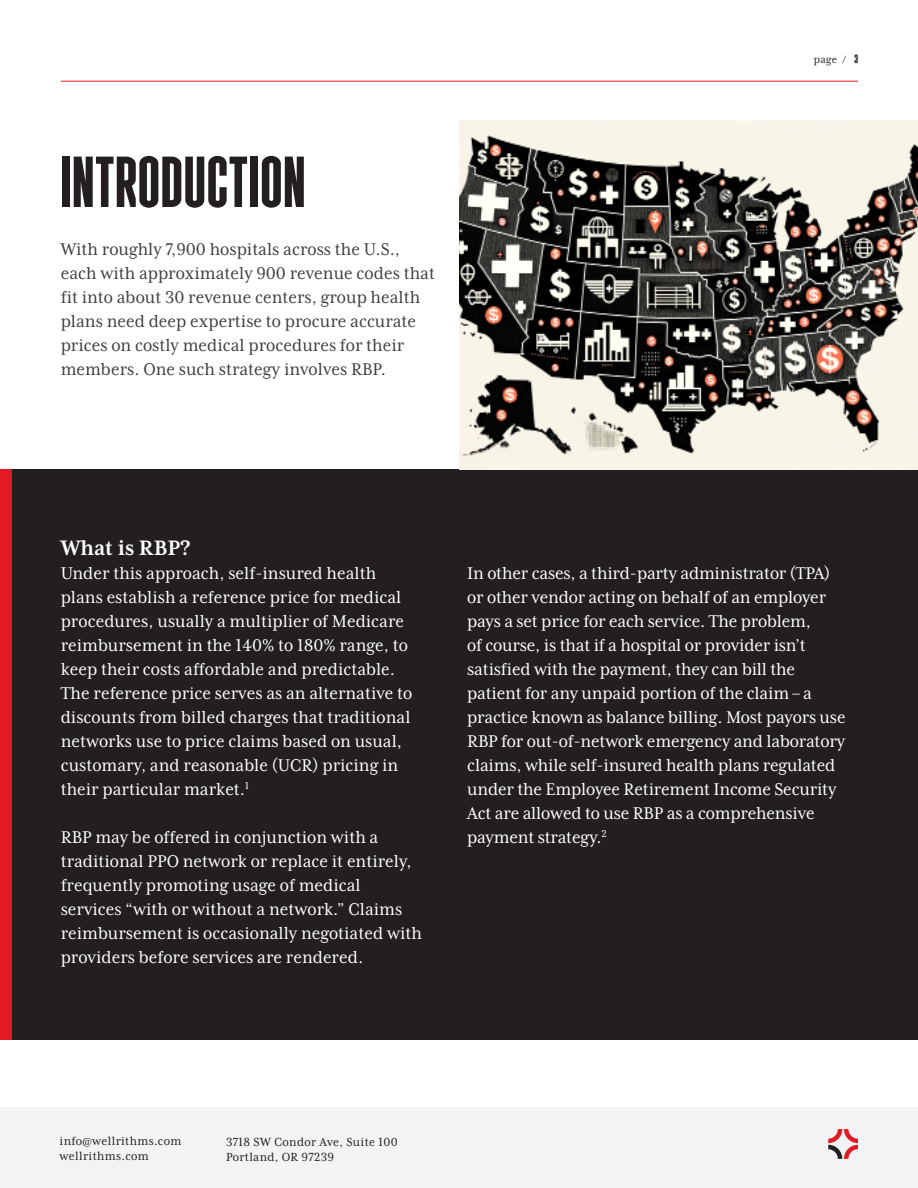
<style>
.page{position:relative;width:918px;height:1188px;background:#fff}
.page>*{position:absolute;margin:0;border:0;box-sizing:border-box;transform-origin:0 0}
.Sub1{font:72px "Bulevar";letter-spacing:.015em;color:#231f20}
.Folio{font:700 24px "Mrs Eaves XL Serif Nar OT";color:#fff}
.Body_Copy{font:19.5px/24px "Mrs Eaves XL Serif Nar OT";color:#fff}
.Body_Copy-2{font:19.5px/24px "Mrs Eaves XL Serif Nar OT";color:#3e3e3f}
.t1{font:13.5px/15px "Mrs Eaves XL Serif Nar OT";letter-spacing:.025em;color:#231f20}
.t2{font:12px "Mrs Eaves XL Serif Nar OT";color:#231f20}
.s1{font-family:"Bulevar"}
</style>
<div class="page">
<div style="left:0;top:1107px;width:918px;height:81px;background:#f2f3f4"></div>
<div style="left:0;top:469px;width:918px;height:570px;background:#231f20"></div>
<img style="left:459px;top:120px;width:459px;height:349px">
<svg style="left:828px;top:1129px;width:30px;height:30px"></svg>
<hr style="left:61px;top:81px;width:797px;height:1px;background:#e11b23">
<div style="left:0;top:469px;width:12px;height:570px;background:#e11b23"></div>
<p class="Sub1" style="left:61px;top:142px;width:246px">INTRODUCTION</p>
<p class="Body_Copy-2" style="left:61px;top:237px;width:376px">With roughly 7,900 hospitals across the U.S., each with approximately 900 revenue codes that fit into about 30 revenue centers, group health plans need deep expertise to procure accurate prices on costly medical procedures for their members. One such strategy involves RBP.</p>
<p class="t2" style="left:814px;top:53px;width:46px">page / <span class="s1">3</span></p>
<p class="Folio" style="left:61px;top:535px;width:132px">What is RBP?</p>
<p class="Body_Copy" style="left:61px;top:561px;width:353px">Under this approach, self-insured health plans establish a reference price for medical procedures, usually a multiplier of Medicare reimbursement in the 140% to 180% range, to keep their costs affordable and predictable.<br>The reference price serves as an alternative to discounts from billed charges that traditional networks use to price claims based on usual, customary, and reasonable (UCR) pricing in their particular market.<sup>1</sup></p>
<p class="Body_Copy" style="left:61px;top:825px;width:363px">RBP may be offered in conjunction with a traditional PPO network or replace it entirely, frequently promoting usage of medical services “with or without a network.” Claims reimbursement is occasionally negotiated with providers before services are rendered.</p>
<p class="Body_Copy" style="left:467px;top:561px;width:380px">In other cases, a third-party administrator (TPA) or other vendor acting on behalf of an employer pays a set price for each service. The problem,<br>of course, is that if a hospital or provider isn’t satisfied with the payment, they can bill the patient for any unpaid portion of the claim – a practice known as balance billing. Most payors use RBP for out-of-network emergency and laboratory claims, while self-insured health plans regulated under the Employee Retirement Income Security Act are allowed to use RBP as a comprehensive payment strategy.<sup>2</sup></p>
<p class="t1" style="left:60px;top:1133px;width:123px">info@wellrithms.com wellrithms.com</p>
<p class="t1" style="left:226px;top:1135px;width:173px">3718 SW Condor Ave, Suite 100<br>Portland, OR 97239</p>
</div>
